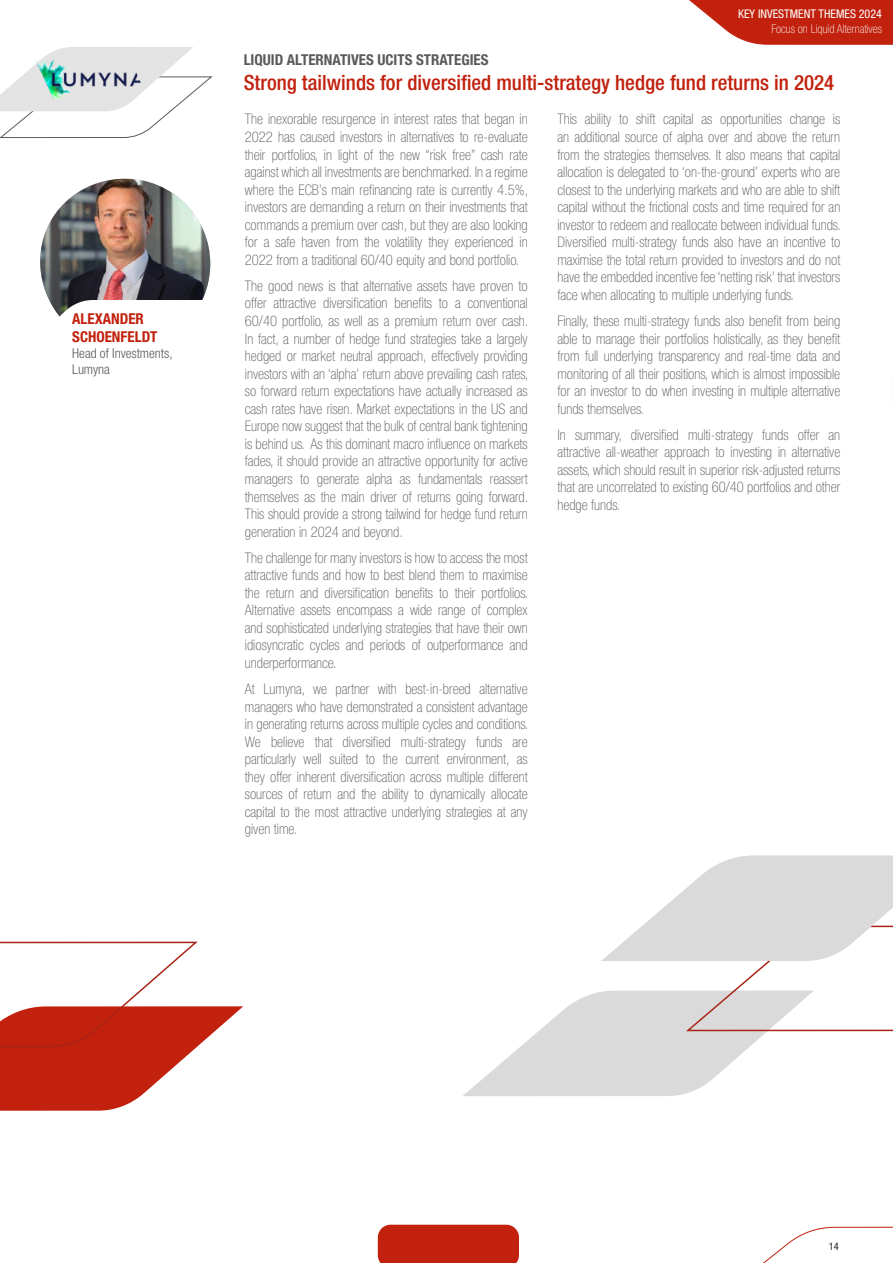
<style>
.page{position:relative;width:893px;height:1263px;background:#fff}
.page>*{position:absolute;margin:0;border:0;box-sizing:border-box;transform-origin:0 0}
.t1{font:500 condensed 21px "Helvetica Neue LT Std";color:#c1210d}
.t2{font:700 condensed 15px "Helvetica Neue LT Std";color:#5a5a5a}
.t3{font:700 condensed 15px/18px "Helvetica Neue LT Std";color:#c1210d}
.t4{font:100 condensed 14.7px/17.5px "Helvetica Neue LT Std";color:#5a5a5a;text-align:justify}
.t5{font:300 condensed 13.5px/16.2px "Helvetica Neue LT Pro";color:#5a5a5a}
.t6{font:100 condensed 12px "Helvetica Neue LT Std";color:#fff}
.t7{font:condensed 12px "Helvetica Neue LT Std";color:#fff}
.t8{font:condensed 10.5px "Helvetica Neue LT Std";color:#252a31}
</style>
<div class="page">
<svg style="left:763px;top:1226px;width:130px;height:37px"></svg>
<svg style="left:689px;top:0;width:204px;height:45px;background:#ca4130"></svg>
<div style="left:378px;top:1225px;width:141px;height:38px;background:#c1210d"></div>
<svg style="left:463px;top:855px;width:430px;height:241px"></svg>
<svg style="left:0;top:47px;width:213px;height:91px"></svg>
<img style="left:35px;top:60px;width:106px;height:38px">
<img style="left:40px;top:179px;width:170px;height:121px">
<svg style="left:49px;top:300px;width:43px;height:17px"></svg>
<svg style="left:0;top:941px;width:243px;height:170px"></svg>
<p class="t3" style="left:72px;top:309px;width:87px">ALEXANDER<br>SCHOENFELDT</p>
<p class="t5" style="left:72px;top:345px;width:102px">Head of Investments,<br>Lumyna</p>
<p class="t7" style="left:738px;top:7px;width:145px">KEY INVESTMENT THEMES 2024</p>
<p class="t6" style="left:771px;top:22px;width:112px">Focus on Liquid Alternatives</p>
<p class="t2" style="left:244px;top:50px;width:246px">LIQUID ALTERNATIVES UCITS STRATEGIES</p>
<h1 class="t1" style="left:244px;top:70px;width:592px">Strong tailwinds for diversified multi-strategy hedge fund returns in 2024</h1>
<p class="t4" style="left:245px;top:110px;width:285px">The inexorable resurgence in interest rates that began in 2022 has caused investors in alternatives to re-evaluate their portfolios, in light of the new “risk free” cash rate against which all investments are benchmarked. In a regime where the ECB’s main refinancing rate is currently 4.5%, investors are demanding a return on their investments that commands a premium over cash, but they are also looking for a safe haven from the volatility they experienced in 2022 from a traditional 60/40 equity and bond portfolio.</p>
<p class="t4" style="left:245px;top:277px;width:285px">The good news is that alternative assets have proven to offer attractive diversification benefits to a conventional 60/40 portfolio, as well as a premium return over cash.<br>In fact, a number of hedge fund strategies take a largely hedged or market neutral approach, effectively providing investors with an ‘alpha’ return above prevailing cash rates, so forward return expectations have actually increased as cash rates have risen. Market expectations in the US and Europe now suggest that the bulk of central bank tightening is behind us. As this dominant macro influence on markets fades, it should provide an attractive opportunity for active managers to generate alpha as fundamentals reassert themselves as the main driver of returns going forward.<br>This should provide a strong tailwind for hedge fund return generation in 2024 and beyond.</p>
<p class="t4" style="left:245px;top:549px;width:285px">The challenge for many investors is how to access the most attractive funds and how to best blend them to maximise the return and diversification benefits to their portfolios.<br>Alternative assets encompass a wide range of complex and sophisticated underlying strategies that have their own idiosyncratic cycles and periods of outperformance and underperformance.</p>
<p class="t4" style="left:245px;top:680px;width:285px">At Lumyna, we partner with best-in-breed alternative managers who have demonstrated a consistent advantage in generating returns across multiple cycles and conditions.<br>We believe that diversified multi-strategy funds are particularly well suited to the current environment, as they offer inherent diversification across multiple different sources of return and the ability to dynamically allocate capital to the most attractive underlying strategies at any given time.</p>
<p class="t4" style="left:557px;top:110px;width:285px">This ability to shift capital as opportunities change is an additional source of alpha over and above the return from the strategies themselves. It also means that capital allocation is delegated to ‘on-the-ground’ experts who are closest to the underlying markets and who are able to shift capital without the frictional costs and time required for an investor to redeem and reallocate between individual funds.<br>Diversified multi-strategy funds also have an incentive to maximise the total return provided to investors and do not have the embedded incentive fee ‘netting risk’ that investors face when allocating to multiple underlying funds.</p>
<p class="t4" style="left:557px;top:312px;width:284px">Finally, these multi-strategy funds also benefit from being able to manage their portfolios holistically, as they benefit from full underlying transparency and real-time data and monitoring of all their positions, which is almost impossible for an investor to do when investing in multiple alternative funds themselves.</p>
<p class="t4" style="left:557px;top:426px;width:284px">In summary, diversified multi-strategy funds offer an attractive all-weather approach to investing in alternative assets, which should result in superior risk-adjusted returns that are uncorrelated to existing 60/40 portfolios and other hedge funds.</p>
<p class="t8" style="left:829px;top:1240px;width:12px">14</p>
</div>
